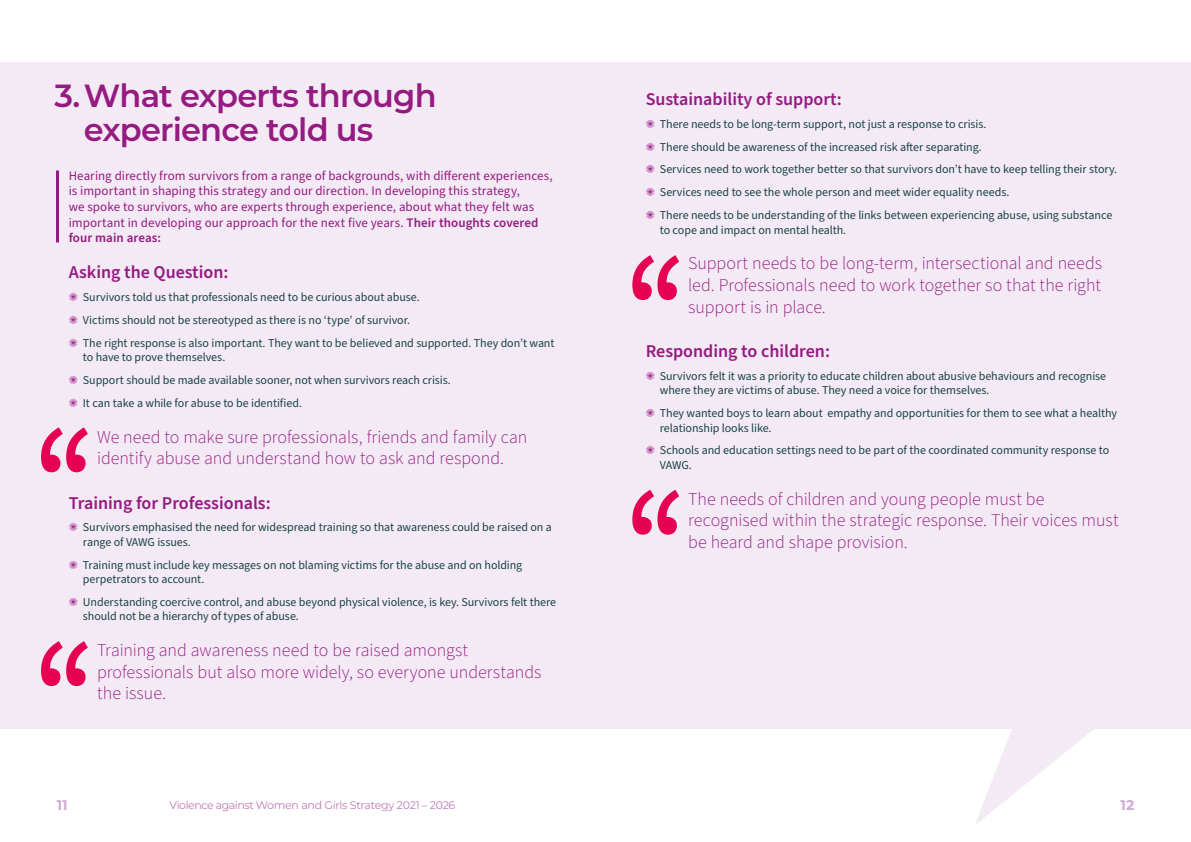
<style>
.page{position:relative;width:1191px;height:842px;background:#fff}
.page>*{position:absolute;margin:0;border:0;box-sizing:border-box;transform-origin:0 0}
.t1{font:600 32px/34px "Montserrat";letter-spacing:-.025em;color:#951b81}
.lead{font:300 18px/21.6px "Source Sans Pro";color:#951b81;text-align:justify}
.pull_quote_light{font:300 18px/21.6px "Source Sans Pro";color:#951b81}
.H4_purple{font:600 18px "Source Sans Pro";color:#951b81}
.t2{font:700 14px "Montserrat";color:#d0a9d0}
.Body{font:13px/15.6px "Source Sans Pro";letter-spacing:.005em;color:#951b81}
.t3{font:12px/14.4px "Source Sans Pro";letter-spacing:-.005em;color:#1b4347}
.t4{font:11px "Montserrat";letter-spacing:-.03em;color:#bb7cb3}
.s1{font-weight:600}
.s2{color:#951b81}
</style>
<div class="page">
<svg style="left:975px;top:729px;width:119px;height:96px"></svg>
<div style="left:0;top:62px;width:1191px;height:667px;background:#f3eaf5"></div>
<hr style="left:56px;top:171px;width:3px;height:72px;background:#951b81">
<svg style="left:41px;top:427px;width:47px;height:45px"></svg>
<svg style="left:632px;top:255px;width:47px;height:45px"></svg>
<svg style="left:41px;top:641px;width:47px;height:45px"></svg>
<svg style="left:632px;top:490px;width:47px;height:45px"></svg>
<h1 class="t1" style="left:84px;top:78px;width:354px;text-indent:-29px">3.What experts through experience told us</h1>
<p class="Body" style="left:69px;top:168px;width:485px">Hearing directly from survivors from a range of backgrounds, with different experiences, is important in shaping this strategy and our direction. In developing this strategy,<br>we spoke to survivors, who are experts through experience, about what they felt was important in developing our approach for the next five years. <span class="s1">Their thoughts covered four main areas:</span></p>
<h1 class="H4_purple" style="left:69px;top:260px;width:161px">Asking the Question:</h1>
<p class="t3" style="left:69px;top:290px;width:352px"><span class="s2">✺</span> Survivors told us that professionals need to be curious about abuse.</p>
<p class="t3" style="left:69px;top:313px;width:343px"><span class="s2">✺</span> Victims should not be stereotyped as there is no ‘type’ of survivor.</p>
<p class="t3" style="left:83px;top:336px;width:473px;text-indent:-14px"><span class="s2">✺</span> The right response is also important. They want to be believed and supported. They don’t want to have to prove themselves.</p>
<p class="t3" style="left:69px;top:373px;width:384px"><span class="s2">✺</span> Support should be made available sooner, not when survivors reach crisis.</p>
<p class="t3" style="left:69px;top:396px;width:235px"><span class="s2">✺</span> It can take a while for abuse to be identified.</p>
<p class="pull_quote_light" style="left:97px;top:426px;width:432px">We need to make sure professionals, friends and family can identify abuse and understand how to ask and respond.</p>
<h1 class="H4_purple" style="left:69px;top:490px;width:203px">Training for Professionals:</h1>
<p class="t3" style="left:83px;top:521px;width:470px;text-indent:-14px"><span class="s2">✺</span> Survivors emphasised the need for widespread training so that awareness could be raised on a range of VAWG issues.</p>
<p class="t3" style="left:83px;top:558px;width:441px;text-indent:-14px"><span class="s2">✺</span> Training must include key messages on not blaming victims for the abuse and on holding perpetrators to account.</p>
<p class="t3" style="left:83px;top:595px;width:475px;text-indent:-14px"><span class="s2">✺</span> Understanding coercive control, and abuse beyond physical violence, is key. Survivors felt there should not be a hierarchy of types of abuse.</p>
<p class="pull_quote_light" style="left:97px;top:640px;width:446px">Training and awareness need to be raised amongst professionals but also more widely, so everyone understands the issue.</p>
<h1 class="H4_purple" style="left:645px;top:87px;width:198px">Sustainability of support:</h1>
<p class="t3" style="left:645px;top:117px;width:342px"><span class="s2">✺</span> There needs to be long-term support, not just a response to crisis.</p>
<p class="t3" style="left:645px;top:140px;width:337px"><span class="s2">✺</span> There should be awareness of the increased risk after separating.</p>
<p class="t3" style="left:645px;top:163px;width:473px"><span class="s2">✺</span> Services need to work together better so that survivors don’t have to keep telling their story.</p>
<p class="t3" style="left:645px;top:186px;width:365px"><span class="s2">✺</span> Services need to see the whole person and meet wider equality needs.</p>
<p class="t3" style="left:660px;top:208px;width:454px;text-indent:-14px"><span class="s2">✺</span> There needs to be understanding of the links between experiencing abuse, using substance to cope and impact on mental health.</p>
<p class="lead" style="left:688px;top:253px;width:415px">Support needs to be long-term, intersectional and needs led. Professionals need to work together so that the right support is in place.</p>
<h1 class="H4_purple" style="left:645px;top:339px;width:186px">Responding to children:</h1>
<p class="t3" style="left:660px;top:369px;width:448px;text-indent:-14px"><span class="s2">✺</span> Survivors felt it was a priority to educate children about abusive behaviours and recognise where they are victims of abuse. They need a voice for themselves.</p>
<p class="t3" style="left:660px;top:406px;width:459px;text-indent:-14px"><span class="s2">✺</span> They wanted boys to learn about empathy and opportunities for them to see what a healthy relationship looks like.</p>
<p class="t3" style="left:660px;top:444px;width:451px;text-indent:-14px"><span class="s2">✺</span> Schools and education settings need to be part of the coordinated community response to<br>VAWG.</p>
<p class="lead" style="left:688px;top:488px;width:432px;text-align:left">The needs of children and young people must be recognised within the strategic response. Their voices must be heard and shape provision.</p>
<p class="t2" style="left:57px;top:795px;width:12px">11</p>
<p class="t4" style="left:170px;top:797px;width:287px">Violence against Women and Girls Strategy 2021 – 2026</p>
<p class="t2" style="left:1120px;top:795px;width:15px">12</p>
</div>
